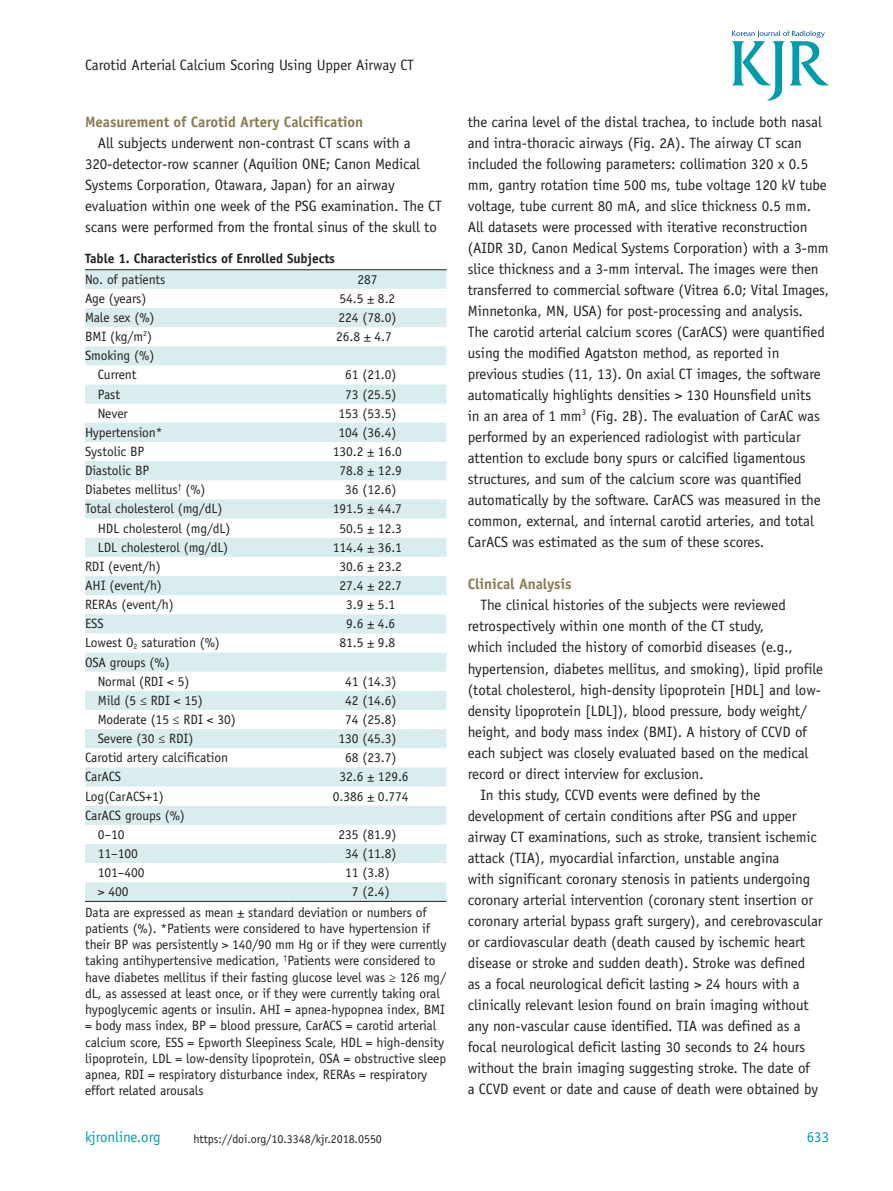
<style>
.page{position:relative;width:893px;height:1191px;background:#fff}
.page>*{position:absolute;margin:0;border:0;box-sizing:border-box;transform-origin:0 0}
.본문{font:15px/21px "Officina Sans Std";letter-spacing:-.005em;color:#231f20}
._1_제목{font:700 15px "Officina Sans Std";letter-spacing:-.005em;color:#887a51}
.t1{font:15px "Officina Sans Std";letter-spacing:-.005em;color:#009caa}
.표본문{font:13.5px "Officina Sans Std";letter-spacing:-.005em;color:#231f20}
.표설명{font:13.5px/16.2px "Officina Sans Std";letter-spacing:-.005em;color:#231f20}
.표제목{font:700 13.5px "Officina Sans Std";letter-spacing:-.005em;color:#231f20}
.t2{font:12px "Officina Sans Std";letter-spacing:-.005em;color:#231f20}
</style>
<div class="page">
<svg style="left:732px;top:31px;width:97px;height:70px"></svg>
<svg style="left:85px;top:270px;width:361px;height:631px;fill:#dfeff1"></svg>
<hr style="left:85px;top:269px;width:203px;height:1px;background:#231f20">
<hr style="left:288px;top:269px;width:158px;height:1px;background:#231f20">
<hr style="left:85px;top:901px;width:203px;height:1px;background:#231f20">
<hr style="left:288px;top:901px;width:158px;height:1px;background:#231f20">
<p class="본문" style="left:85px;top:54px;width:330px">Carotid Arterial Calcium Scoring Using Upper Airway CT</p>
<p class="_1_제목" style="left:85px;top:113px;width:280px">Measurement of Carotid Artery Calcification</p>
<p class="본문" style="left:85px;top:133px;width:358px;text-indent:13px">All subjects underwent non-contrast CT scans with a 320-detector-row scanner (Aquilion ONE; Canon Medical Systems Corporation, Otawara, Japan) for an airway evaluation within one week of the PSG examination. The CT scans were performed from the frontal sinus of the skull to</p>
<p class="표제목" style="left:85px;top:250px;width:252px">Table 1. Characteristics of Enrolled Subjects</p>
<p class="표본문" style="left:85px;top:271px;width:82px">No. of patients</p>
<p class="표본문" style="left:357px;top:271px;width:22px">287</p>
<p class="표본문" style="left:85px;top:290px;width:63px">Age (years)</p>
<p class="표본문" style="left:339px;top:290px;width:57px">54.5 ± 8.2</p>
<p class="표본문" style="left:85px;top:309px;width:71px">Male sex (%)</p>
<p class="표본문" style="left:338px;top:309px;width:59px">224 (78.0)</p>
<p class="표본문" style="left:85px;top:329px;width:69px">BMI (kg/m<sup>2</sup>)</p>
<p class="표본문" style="left:336px;top:329px;width:57px">26.8 ± 4.7</p>
<p class="표본문" style="left:85px;top:348px;width:71px">Smoking (%)</p>
<p class="표본문" style="left:98px;top:367px;width:40px">Current</p>
<p class="표본문" style="left:345px;top:367px;width:53px">61 (21.0)</p>
<p class="표본문" style="left:98px;top:386px;width:24px">Past</p>
<p class="표본문" style="left:345px;top:386px;width:53px">73 (25.5)</p>
<p class="표본문" style="left:98px;top:405px;width:31px">Never</p>
<p class="표본문" style="left:338px;top:405px;width:59px">153 (53.5)</p>
<p class="표본문" style="left:85px;top:424px;width:79px">Hypertension*</p>
<p class="표본문" style="left:338px;top:424px;width:59px">104 (36.4)</p>
<p class="표본문" style="left:85px;top:443px;width:61px">Systolic BP</p>
<p class="표본문" style="left:333px;top:443px;width:71px">130.2 ± 16.0</p>
<p class="표본문" style="left:85px;top:463px;width:66px">Diastolic BP</p>
<p class="표본문" style="left:339px;top:463px;width:64px">78.8 ± 12.9</p>
<p class="표본문" style="left:85px;top:482px;width:122px">Diabetes mellitus<sup>†</sup> (%)</p>
<p class="표본문" style="left:345px;top:482px;width:53px">36 (12.6)</p>
<p class="표본문" style="left:85px;top:501px;width:139px">Total cholesterol (mg/dL)</p>
<p class="표본문" style="left:333px;top:501px;width:71px">191.5 ± 44.7</p>
<p class="표본문" style="left:98px;top:520px;width:134px">HDL cholesterol (mg/dL)</p>
<p class="표본문" style="left:339px;top:520px;width:64px">50.5 ± 12.3</p>
<p class="표본문" style="left:98px;top:539px;width:132px">LDL cholesterol (mg/dL)</p>
<p class="표본문" style="left:333px;top:539px;width:71px">114.4 ± 36.1</p>
<p class="표본문" style="left:85px;top:558px;width:77px">RDI (event/h)</p>
<p class="표본문" style="left:339px;top:558px;width:64px">30.6 ± 23.2</p>
<p class="표본문" style="left:85px;top:577px;width:78px">AHI (event/h)</p>
<p class="표본문" style="left:339px;top:577px;width:64px">27.4 ± 22.7</p>
<p class="표본문" style="left:85px;top:596px;width:90px">RERAs (event/h)</p>
<p class="표본문" style="left:346px;top:596px;width:51px">3.9 ± 5.1</p>
<p class="표본문" style="left:85px;top:616px;width:20px">ESS</p>
<p class="표본문" style="left:346px;top:616px;width:51px">9.6 ± 4.6</p>
<p class="표본문" style="left:85px;top:635px;width:136px">Lowest O<sub>2</sub> saturation (%)</p>
<p class="표본문" style="left:339px;top:635px;width:57px">81.5 ± 9.8</p>
<p class="표본문" style="left:85px;top:654px;width:86px">OSA groups (%)</p>
<p class="표본문" style="left:98px;top:673px;width:93px">Normal (RDI &lt; 5)</p>
<p class="표본문" style="left:345px;top:673px;width:53px">41 (14.3)</p>
<p class="표본문" style="left:98px;top:692px;width:107px">Mild (5 ≤ RDI &lt; 15)</p>
<p class="표본문" style="left:345px;top:692px;width:53px">42 (14.6)</p>
<p class="표본문" style="left:98px;top:711px;width:140px">Moderate (15 ≤ RDI &lt; 30)</p>
<p class="표본문" style="left:345px;top:711px;width:53px">74 (25.8)</p>
<p class="표본문" style="left:98px;top:730px;width:97px">Severe (30 ≤ RDI)</p>
<p class="표본문" style="left:338px;top:730px;width:59px">130 (45.3)</p>
<p class="표본문" style="left:85px;top:750px;width:144px">Carotid artery calcification</p>
<p class="표본문" style="left:345px;top:750px;width:53px">68 (23.7)</p>
<p class="표본문" style="left:85px;top:769px;width:38px">CarACS</p>
<p class="표본문" style="left:339px;top:769px;width:71px">32.6 ± 129.6</p>
<p class="표본문" style="left:85px;top:788px;width:80px">Log(CarACS+1)</p>
<p class="표본문" style="left:333px;top:788px;width:77px">0.386 ± 0.774</p>
<p class="표본문" style="left:85px;top:807px;width:101px">CarACS groups (%)</p>
<p class="표본문" style="left:98px;top:826px;width:28px">0–10</p>
<p class="표본문" style="left:338px;top:826px;width:59px">235 (81.9)</p>
<p class="표본문" style="left:98px;top:845px;width:42px">11–100</p>
<p class="표본문" style="left:345px;top:845px;width:53px">34 (11.8)</p>
<p class="표본문" style="left:98px;top:864px;width:48px">101–400</p>
<p class="표본문" style="left:345px;top:864px;width:46px">11 (3.8)</p>
<p class="표본문" style="left:98px;top:883px;width:32px">&gt; 400</p>
<p class="표본문" style="left:352px;top:883px;width:39px">7 (2.4)</p>
<p class="표설명" style="left:85px;top:904px;width:363px">Data are expressed as mean ± standard deviation or numbers of patients (%). *Patients were considered to have hypertension if their BP was persistently &gt; 140/90 mm Hg or if they were currently taking antihypertensive medication, <sup>†</sup>Patients were considered to have diabetes mellitus if their fasting glucose level was ≥ 126 mg/ dL, as assessed at least once, or if they were currently taking oral hypoglycemic agents or insulin. AHI = apnea-hypopnea index, BMI = body mass index, BP = blood pressure, CarACS = carotid arterial calcium score, ESS = Epworth Sleepiness Scale, HDL = high-density lipoprotein, LDL = low-density lipoprotein, OSA = obstructive sleep apnea, RDI = respiratory disturbance index, RERAs = respiratory effort related arousals</p>
<p class="t1" style="left:85px;top:1128px;width:77px">kjronline.org</p>
<p class="t2" style="left:194px;top:1132px;width:190px">https://doi.org/10.3348/kjr.2018.0550</p>
<p class="본문" style="left:468px;top:112px;width:363px">the carina level of the distal trachea, to include both nasal and intra-thoracic airways (Fig. 2A). The airway CT scan included the following parameters: collimation 320 x 0.5 mm, gantry rotation time 500 ms, tube voltage 120 kV tube voltage, tube current 80 mA, and slice thickness 0.5 mm.<br>All datasets were processed with iterative reconstruction (AIDR 3D, Canon Medical Systems Corporation) with a 3-mm slice thickness and a 3-mm interval. The images were then transferred to commercial software (Vitrea 6.0; Vital Images, Minnetonka, MN, USA) for post-processing and analysis.<br>The carotid arterial calcium scores (CarACS) were quantified using the modified Agatston method, as reported in previous studies (11, 13). On axial CT images, the software automatically highlights densities &gt; 130 Hounsfield units<br>in an area of 1 mm<sup>3</sup> (Fig. 2B). The evaluation of CarAC was performed by an experienced radiologist with particular attention to exclude bony spurs or calcified ligamentous structures, and sum of the calcium score was quantified automatically by the software. CarACS was measured in the common, external, and internal carotid arteries, and total CarACS was estimated as the sum of these scores.</p>
<p class="_1_제목" style="left:468px;top:575px;width:105px">Clinical Analysis</p>
<p class="본문" style="left:468px;top:595px;width:357px;text-indent:13px">The clinical histories of the subjects were reviewed retrospectively within one month of the CT study,<br>which included the history of comorbid diseases (e.g., hypertension, diabetes mellitus, and smoking), lipid profile (total cholesterol, high-density lipoprotein [HDL] and low&shy;density lipoprotein [LDL]), blood pressure, body weight/ height, and body mass index (BMI). A history of CCVD of each subject was closely evaluated based on the medical record or direct interview for exclusion.</p>
<p class="본문" style="left:468px;top:784px;width:356px;text-indent:13px">In this study, CCVD events were defined by the development of certain conditions after PSG and upper airway CT examinations, such as stroke, transient ischemic attack (TIA), myocardial infarction, unstable angina<br>with significant coronary stenosis in patients undergoing coronary arterial intervention (coronary stent insertion or coronary arterial bypass graft surgery), and cerebrovascular or cardiovascular death (death caused by ischemic heart disease or stroke and sudden death). Stroke was defined<br>as a focal neurological deficit lasting &gt; 24 hours with a clinically relevant lesion found on brain imaging without any non-vascular cause identified. TIA was defined as a focal neurological deficit lasting 30 seconds to 24 hours without the brain imaging suggesting stroke. The date of<br>a CCVD event or date and cause of death were obtained by</p>
<p class="t1" style="left:807px;top:1128px;width:24px">633</p>
</div>
